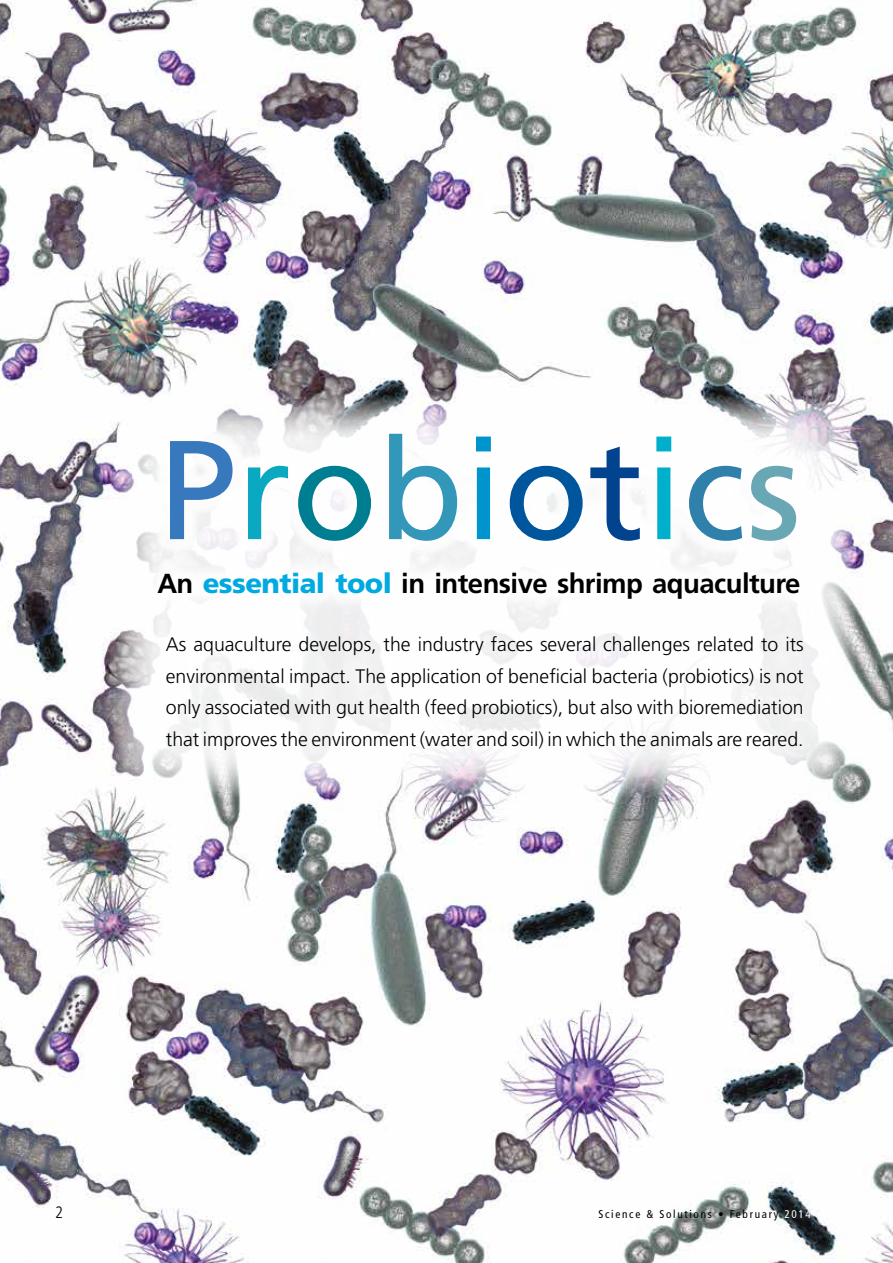
<style>
.page{position:relative;width:893px;height:1263px;background:#fff}
.page>*{position:absolute;margin:0;border:0;box-sizing:border-box;transform-origin:0 0}
.t1{font:140.55px "Frutiger LT Std";color:#3878bd}
.t2{font:700 27.45px "Frutiger LT Std";letter-spacing:-.02em;color:#000}
.t3{font:300 19.5px/31.5px "Frutiger LT Std";color:#000;text-align:justify}
.t4{font:300 condensed 16.5px "Frutiger LT Std";color:#000}
.t5{font:condensed 11.25px "Frutiger LT Std";letter-spacing:.15em;color:#000}
.s1{color:#0aa8c1}
.s2{color:#007e91}
.s3{color:#3297b9}
.s4{color:#0094cd}
.s5{color:#00569d}
.s6{color:#01438f}
.s7{color:#00afcb}
.s8{color:#2f80ab}
.s9{color:#69a7b4}
.s10{font-weight:900;color:#00aae0}
.s11{color:#fff}
</style>
<div class="page">
<img style="left:0;top:0;width:893px;height:1263px">
<svg style="left:113px;top:395px;width:743px;height:402px"></svg>
<div style="left:154px;top:418px;width:658px;height:139px;background:#fff"></div>
<div style="left:138px;top:552px;width:681px;height:67px;background:#fff"></div>
<h1 class="t1" style="left:158px;top:408px;width:644px">P<span class="s1">r</span><span class="s2">o</span><span class="s3">b</span><span class="s4">i</span><span class="s5">o</span><span class="s6">t</span><span class="s7">i</span><span class="s8">c</span><span class="s9">s</span></h1>
<h2 class="t2" style="left:157px;top:567px;width:645px">An <span class="s10">essential tool</span> in intensive shrimp aquaculture</h2>
<p class="t3" style="left:166px;top:629px;width:639px">As aquaculture develops, the industry faces several challenges related to its environmental impact. The application of beneficial bacteria (probiotics) is not only associated with gut health (feed probiotics), but also with bioremediation that improves the environment (water and soil) in which the animals are reared.</p>
<p class="t4" style="left:55px;top:1203px;width:9px">2</p>
<p class="t5" style="left:598px;top:1208px;width:214px">Science &amp; Solutions • February <span class="s11">2014</span></p>
</div>
